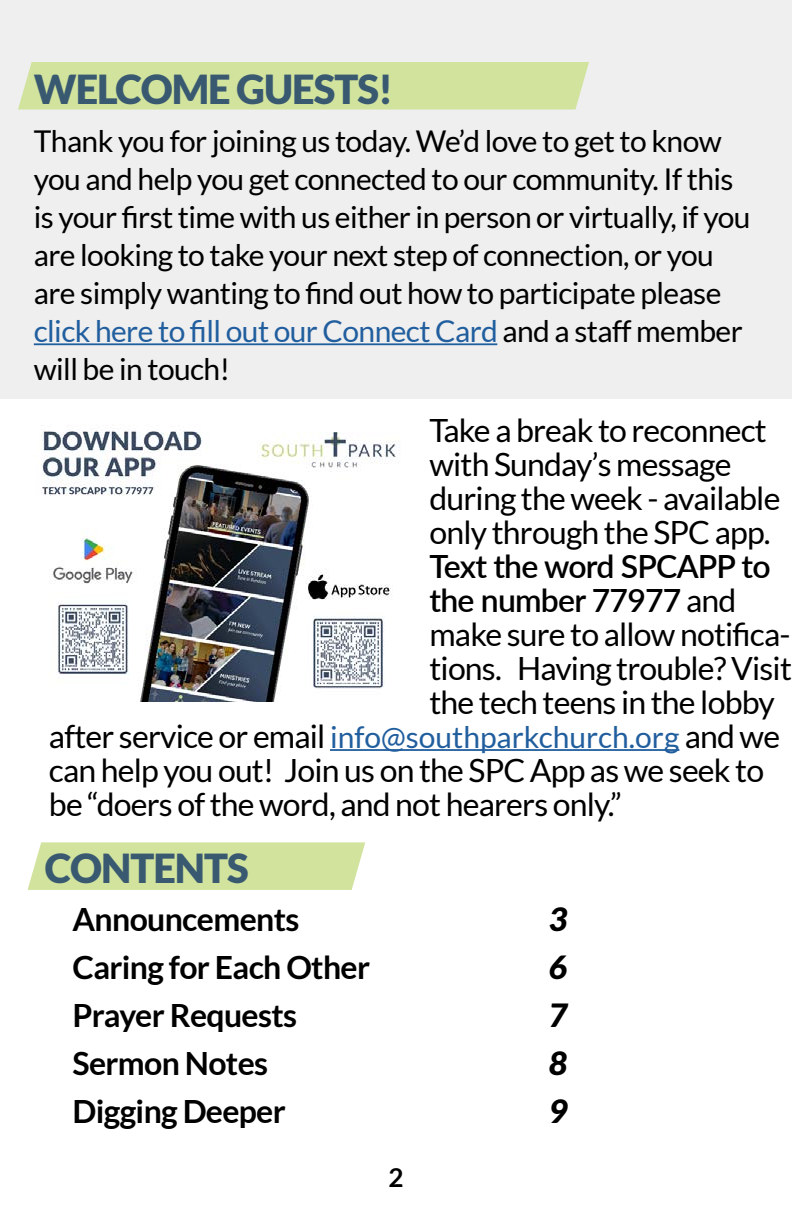
<style>
.page{position:relative;width:792px;height:1224px;background:#fff}
.page>*{position:absolute;margin:0;border:0;box-sizing:border-box;transform-origin:0 0}
.t1{font:900 40px "Lato";letter-spacing:-.025em;color:#395971}
.t2{font:32px/34px "Lato";letter-spacing:-.025em;color:#000}
.t3{font:700 32px "Lato";letter-spacing:-.02em;color:#000}
.t4{font:600 32px "Lato";letter-spacing:-.025em;color:#000}
.t5{font:italic 900 32px "Lato";color:#000}
.t6{font:30px/38px "Lato";letter-spacing:-.02em;color:#000}
.t7{font:700 26px "Lato";color:#000}
.s1{color:#215e9e}
.s2{font-weight:400}
.s3{font-size:30px;color:#215e9e}
</style>
<div class="page">
<div style="left:28px;top:842px;width:337px;height:48px;background:#d1e39d"></div>
<div style="left:0;top:0;width:792px;height:399px;background:#efeff0"></div>
<div style="left:18px;top:62px;width:571px;height:48px;background:#d1e39d"></div>
<hr style="left:34px;top:343px;width:463px;height:2px;background:#215e9e">
<hr style="left:330px;top:749px;width:349px;height:2px;background:#215e9e">
<img style="left:41px;top:425px;width:360px;height:277px">
<h1 class="t1" style="left:34px;top:66px;width:361px">WELCOME GUESTS!</h1>
<p class="t6" style="left:34px;top:122px;width:718px">Thank you for joining us today. We’d love to get to know you and help you get connected to our community. If this is your first time with us either in person or virtually, if you are looking to take your next step of connection, or you are simply wanting to find out how to participate please <span class="s1">click here to fill out our Connect Card</span> and a staff member will be in touch!</p>
<p class="t2" style="left:429px;top:413px;width:353px">Take a break to reconnect with Sunday’s message during the week - available only through the SPC app.</p>
<p class="t4" style="left:429px;top:543px;width:343px">Text the word SPCAPP to</p>
<p class="t4" style="left:429px;top:577px;width:308px">the number 77977 <span class="s2">and</span></p>
<p class="t2" style="left:429px;top:617px;width:363px">make sure to allow notifica-</p>
<p class="t2" style="left:429px;top:651px;width:364px">tions. Having trouble? Visit</p>
<p class="t2" style="left:429px;top:685px;width:347px">the tech teens in the lobby</p>
<p class="t2" style="left:49px;top:719px;width:733px">after service or email <span class="s3">info@southparkchurch.org</span> and we</p>
<p class="t2" style="left:49px;top:753px;width:717px">can help you out! Join us on the SPC App as we seek to</p>
<p class="t2" style="left:49px;top:787px;width:574px">be “doers of the word, and not hearers only.”</p>
<h1 class="t1" style="left:45px;top:845px;width:205px">CONTENTS</h1>
<p class="t3" style="left:73px;top:901px;width:228px">Announcements</p>
<p class="t5" style="left:549px;top:901px;width:20px">3</p>
<p class="t3" style="left:73px;top:949px;width:299px">Caring for Each Other</p>
<p class="t5" style="left:549px;top:949px;width:20px">6</p>
<p class="t3" style="left:73px;top:997px;width:226px">Prayer Requests</p>
<p class="t5" style="left:549px;top:997px;width:20px">7</p>
<p class="t3" style="left:73px;top:1045px;width:197px">Sermon Notes</p>
<p class="t5" style="left:549px;top:1045px;width:20px">8</p>
<p class="t3" style="left:73px;top:1093px;width:215px">Digging Deeper</p>
<p class="t5" style="left:549px;top:1093px;width:20px">9</p>
<p class="t7" style="left:388px;top:1163px;width:17px">2</p>
</div>
